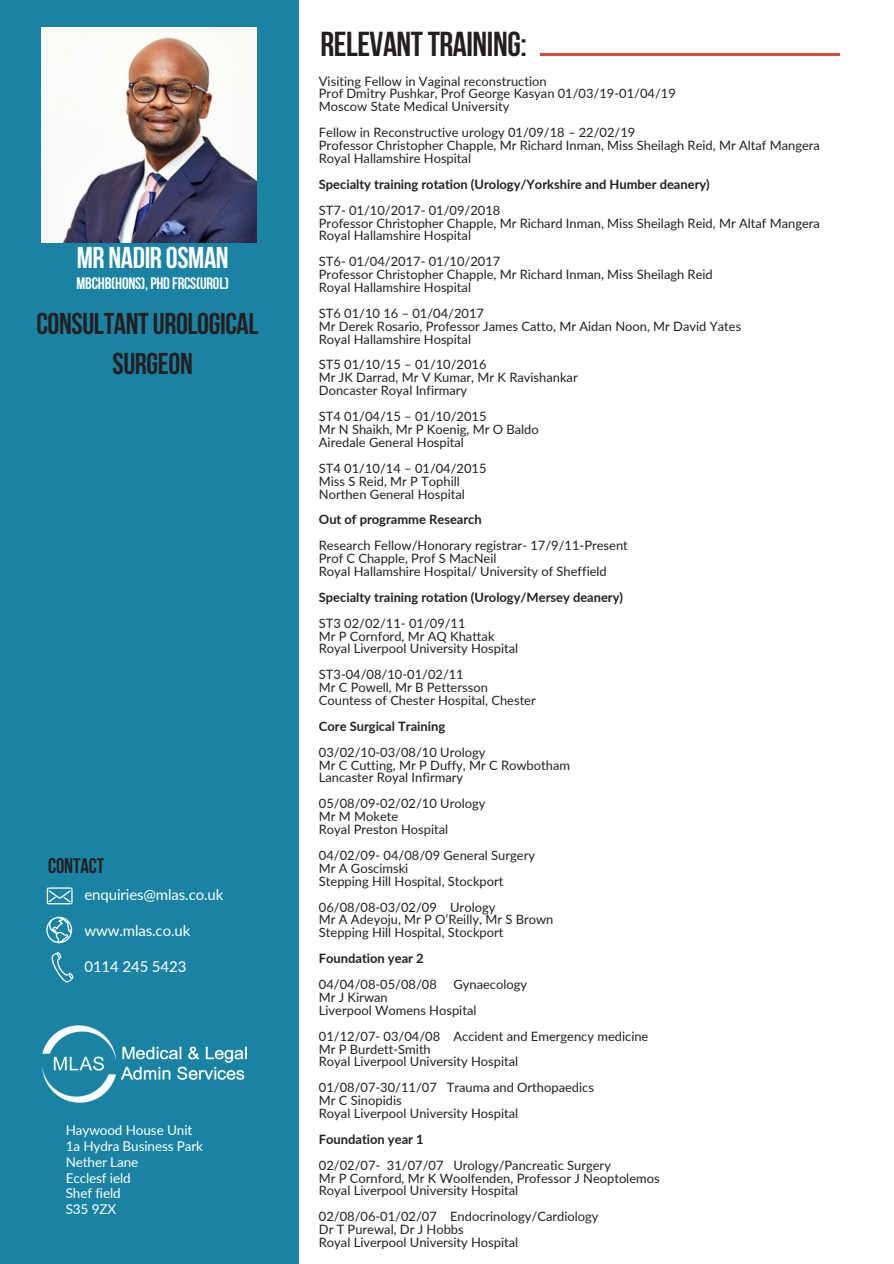
<style>
.page{position:relative;width:894px;height:1264px;background:#fff}
.page>*{position:absolute;margin:0;border:0;box-sizing:border-box;transform-origin:0 0}
.t1{font:700 34.5px "Bebas Neue";letter-spacing:-.015em;color:#231f20}
.t2{font:700 30px/39.3px "Bebas Neue";letter-spacing:-.015em;color:#231f20;text-align:center}
.t3{font:700 30px "Bebas Neue";letter-spacing:-.015em;color:#fff}
.t4{font:700 21px "Bebas Neue";letter-spacing:-.005em;color:#231f20}
.t5{font:700 16.5px "Bebas Neue";letter-spacing:-.01em;color:#fff}
.t6{font:15px "Lato";letter-spacing:-.01em;color:#fff}
.t7{font:13.5px/15.8px "Lato";letter-spacing:-.01em;color:#fff}
.t8{font:12.9px "Lato";color:#231f20}
.t9{font:700 12.9px "Lato";color:#231f20}
</style>
<div class="page">
<div style="left:0;top:0;width:298px;height:1263px;background:#1a83a4"></div>
<hr style="left:539px;top:53px;width:300px;height:2px;background:#e24634">
<img style="left:42px;top:28px;width:215px;height:215px">
<svg style="left:46px;top:887px;width:27px;height:56px"></svg>
<img style="left:42px;top:1025px;width:205px;height:78px">
<p class="t3" style="left:77px;top:245px;width:153px">MR NADIR OSMAN</p>
<p class="t5" style="left:76px;top:277px;width:154px">MBCHB(HONS),PHD FRCS(UROL)</p>
<p class="t2" style="left:36px;top:307px;width:224px">CONSULTANTUROLOGICAL<br>SURGEON</p>
<p class="t4" style="left:48px;top:857px;width:58px">CONTACT</p>
<p class="t6" style="left:84px;top:884px;width:140px">enquiries@mlas.co.uk</p>
<p class="t6" style="left:84px;top:920px;width:107px">www.mlas.co.uk</p>
<p class="t6" style="left:84px;top:956px;width:103px">0114 245 5423</p>
<p class="t7" style="left:66px;top:1122px;width:139px">Haywood House Unit<br>1a Hydra Business Park<br>Nether Lane</p>
<h5 class="t7" style="left:66px;top:1169px;width:66px">Ecclesf ield</h5>
<p class="t7" style="left:66px;top:1185px;width:57px">Shef field</p>
<p class="t7" style="left:66px;top:1200px;width:52px">S35 9ZX</p>
<p class="t1" style="left:320px;top:30px;width:208px">RELEVANTTRAINING:</p>
<h3 class="t8" style="left:319px;top:73px;width:229px">Visiting Fellow in Vaginal reconstruction</h3>
<h2 class="t8" style="left:319px;top:86px;width:358px">Prof Dmitry Pushkar, Prof George Kasyan 01/03/19-01/04/19</h2>
<h4 class="t8" style="left:319px;top:99px;width:192px">Moscow State Medical University</h4>
<p class="t8" style="left:319px;top:124px;width:318px">Fellow in Reconstructive urology 01/09/18 – 22/02/19</p>
<p class="t8" style="left:319px;top:137px;width:502px">Professor Christopher Chapple, Mr Richard Inman, Miss Sheilagh Reid, Mr Altaf Mangera</p>
<p class="t8" style="left:319px;top:150px;width:154px">Royal Hallamshire Hospital</p>
<p class="t9" style="left:319px;top:176px;width:392px">Specialty training rotation (Urology/Yorkshire and Humber deanery)</p>
<p class="t8" style="left:319px;top:202px;width:183px">ST7- 01/10/2017- 01/09/2018</p>
<h1 class="t8" style="left:319px;top:215px;width:502px">Professor Christopher Chapple, Mr Richard Inman, Miss Sheilagh Reid, Mr Altaf Mangera</h1>
<p class="t8" style="left:319px;top:228px;width:154px">Royal Hallamshire Hospital</p>
<p class="t8" style="left:319px;top:253px;width:183px">ST6- 01/04/2017- 01/10/2017</p>
<p class="t8" style="left:319px;top:266px;width:395px">Professor Christopher Chapple, Mr Richard Inman, Miss Sheilagh Reid</p>
<p class="t8" style="left:319px;top:279px;width:154px">Royal Hallamshire Hospital</p>
<p class="t8" style="left:319px;top:305px;width:167px">ST6 01/10 16 – 01/04/2017</p>
<p class="t8" style="left:319px;top:318px;width:424px">Mr Derek Rosario, Professor James Catto, Mr Aidan Noon, Mr David Yates</p>
<h5 class="t8" style="left:319px;top:331px;width:154px">Royal Hallamshire Hospital</h5>
<p class="t8" style="left:319px;top:357px;width:169px">ST5 01/10/15 – 01/10/2016</p>
<p class="t8" style="left:319px;top:369px;width:260px">Mr JK Darrad, Mr V Kumar, Mr K Ravishankar</p>
<p class="t8" style="left:319px;top:382px;width:150px">Doncaster Royal Infirmary</p>
<p class="t8" style="left:319px;top:408px;width:169px">ST4 01/04/15 – 01/10/2015</p>
<p class="t8" style="left:319px;top:421px;width:221px">Mr N Shaikh, Mr P Koenig, Mr O Baldo</p>
<p class="t8" style="left:319px;top:434px;width:146px">Airedale General Hospital</p>
<p class="t8" style="left:319px;top:460px;width:169px">ST4 01/10/14 – 01/04/2015</p>
<p class="t8" style="left:319px;top:473px;width:142px">Miss S Reid, Mr P Tophill</p>
<p class="t8" style="left:319px;top:486px;width:147px">Northen General Hospital</p>
<p class="t9" style="left:319px;top:511px;width:164px">Out of programme Research</p>
<p class="t8" style="left:319px;top:537px;width:310px">Research Fellow/Honorary registrar- 17/9/11-Present</p>
<p class="t8" style="left:319px;top:550px;width:179px">Prof C Chapple, Prof S MacNeil</p>
<p class="t8" style="left:319px;top:563px;width:289px">Royal Hallamshire Hospital/ University of Sheffield</p>
<p class="t9" style="left:319px;top:589px;width:305px">Specialty training rotation (Urology/Mersey deanery)</p>
<p class="t8" style="left:319px;top:615px;width:148px">ST3 02/02/11- 01/09/11</p>
<p class="t8" style="left:319px;top:627px;width:177px">Mr P Cornford, Mr AQ Khattak</p>
<p class="t8" style="left:319px;top:640px;width:201px">Royal Liverpool University Hospital</p>
<p class="t8" style="left:319px;top:666px;width:146px">ST3-04/08/10-01/02/11</p>
<p class="t8" style="left:319px;top:679px;width:170px">Mr C Powell, Mr B Pettersson</p>
<p class="t8" style="left:319px;top:692px;width:218px">Countess of Chester Hospital, Chester</p>
<p class="t9" style="left:319px;top:718px;width:128px">Core Surgical Training</p>
<h5 class="t8" style="left:319px;top:744px;width:168px">03/02/10-03/08/10 Urology</h5>
<p class="t8" style="left:319px;top:756px;width:252px">Mr C Cutting, Mr P Duffy, Mr C Rowbotham</p>
<p class="t8" style="left:319px;top:769px;width:146px">Lancaster Royal Infirmary</p>
<p class="t8" style="left:319px;top:795px;width:168px">05/08/09-02/02/10 Urology</p>
<p class="t8" style="left:319px;top:808px;width:81px">Mr M Mokete</p>
<p class="t8" style="left:319px;top:821px;width:131px">Royal Preston Hospital</p>
<p class="t8" style="left:319px;top:847px;width:217px">04/02/09- 04/08/09 General Surgery</p>
<p class="t8" style="left:319px;top:860px;width:91px">Mr A Goscimski</p>
<h5 class="t8" style="left:319px;top:873px;width:186px">Stepping Hill Hospital, Stockport</h5>
<p class="t8" style="left:319px;top:898px;width:178px">06/08/08-03/02/09 Urology</p>
<p class="t8" style="left:319px;top:911px;width:236px">Mr A Adeyoju, Mr P O’Reilly, Mr S Brown</p>
<p class="t8" style="left:319px;top:924px;width:186px">Stepping Hill Hospital, Stockport</p>
<p class="t9" style="left:319px;top:950px;width:106px">Foundation year 2</p>
<p class="t8" style="left:319px;top:976px;width:119px">04/04/08-05/08/08</p>
<p class="t8" style="left:453px;top:976px;width:75px">Gynaecology</p>
<p class="t8" style="left:319px;top:989px;width:70px">Mr J Kirwan</p>
<p class="t8" style="left:319px;top:1002px;width:159px">Liverpool Womens Hospital</p>
<p class="t8" style="left:319px;top:1027px;width:331px">01/12/07- 03/04/08 Accident and Emergency medicine</p>
<p class="t8" style="left:319px;top:1040px;width:113px">Mr P Burdett-Smith</p>
<p class="t8" style="left:319px;top:1053px;width:201px">Royal Liverpool University Hospital</p>
<p class="t8" style="left:319px;top:1079px;width:276px">01/08/07-30/11/07 Trauma and Orthopaedics</p>
<p class="t8" style="left:319px;top:1092px;width:84px">Mr C Sinopidis</p>
<p class="t8" style="left:319px;top:1105px;width:201px">Royal Liverpool University Hospital</p>
<p class="t9" style="left:319px;top:1131px;width:106px">Foundation year 1</p>
<p class="t8" style="left:319px;top:1156px;width:293px">02/02/07- 31/07/07 Urology/Pancreatic Surgery</p>
<p class="t8" style="left:319px;top:1169px;width:342px">Mr P Cornford, Mr K Woolfenden, Professor J Neoptolemos</p>
<p class="t8" style="left:319px;top:1182px;width:201px">Royal Liverpool University Hospital</p>
<p class="t8" style="left:319px;top:1208px;width:281px">02/08/06-01/02/07 Endocrinology/Cardiology</p>
<p class="t8" style="left:319px;top:1221px;width:146px">Dr T Purewal, Dr J Hobbs</p>
<p class="t8" style="left:319px;top:1234px;width:201px">Royal Liverpool University Hospital</p>
</div>
